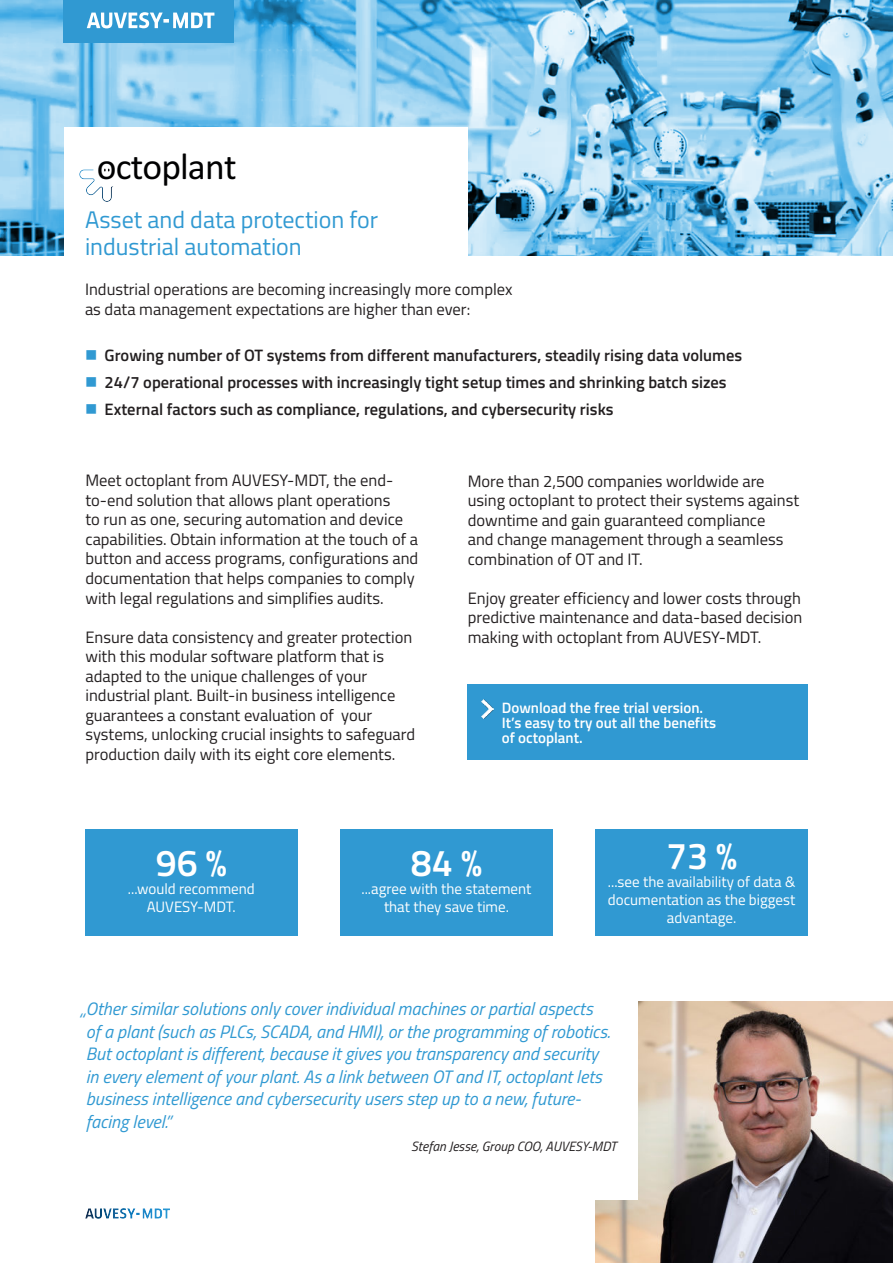
<style>
.page{position:relative;width:893px;height:1263px;background:#fff}
.page>*{position:absolute;margin:0;border:0;box-sizing:border-box;transform-origin:0 0}
.t1{font:600 37.5px "Titillium Web";color:#fff}
.t2{font:37.5px "Calibri";letter-spacing:-.025em;color:#000001}
.t3{font:24px/27px "Titillium Web";color:#3099d2}
.t4{font:italic 18px/22.5px "Titillium Web";color:#3099d2}
.t5{font:16.5px/19.5px "Titillium Web";color:#231f20}
.t6{font:600 16.5px "Titillium Web";color:#231f20}
.t7{font:15px/18px "Titillium Web";color:#fff;text-align:center}
.t8{font:600 15px/15px "Titillium Web";color:#fff}
.t9{font:italic 13.5px "Titillium Web";color:#231f20}
.s1{color:#3099d2}
</style>
<div class="page">
<img style="left:595px;top:1001px;width:298px;height:262px">
<div style="left:56px;top:974px;width:582px;height:225px;background:#fff"></div>
<img style="left:1px;top:1px;width:891px;height:254px">
<div style="left:64px;top:128px;width:404px;height:148px;background:#fff"></div>
<div style="left:85px;top:829px;width:213px;height:106px;background:#3099d2"></div>
<div style="left:340px;top:829px;width:213px;height:106px;background:#3099d2"></div>
<div style="left:595px;top:829px;width:213px;height:106px;background:#3099d2"></div>
<div style="left:468px;top:685px;width:340px;height:75px;background:#3099d2"></div>
<img style="left:481px;top:699px;width:12px;height:19px">
<svg style="left:85px;top:1208px;width:85px;height:11px"></svg>
<svg style="left:79px;top:169px;width:34px;height:33px"></svg>
<div style="left:64px;top:0;width:170px;height:43px;background:#3099d2"></div>
<svg style="left:87px;top:12px;width:127px;height:16px"></svg>
<h1 class="t2" style="left:97px;top:153px;width:141px">octoplant</h1>
<h2 class="t3" style="left:85px;top:208px;width:295px">Asset and data protection for industrial automation</h2>
<p class="t5" style="left:85px;top:281px;width:429px">Industrial operations are becoming increasingly more complex as data management expectations are higher than ever:</p>
<p class="t6" style="left:85px;top:349px;width:659px"><span class="s1">■</span> Growing number of OT systems from different manufacturers, steadily rising data volumes</p>
<p class="t6" style="left:85px;top:376px;width:643px"><span class="s1">■</span> 24/7 operational processes with increasingly tight setup times and shrinking batch sizes</p>
<p class="t6" style="left:85px;top:403px;width:530px"><span class="s1">■</span> External factors such as compliance, regulations, and cybersecurity risks</p>
<p class="t5" style="left:85px;top:473px;width:334px">Meet octoplant from AUVESY-MDT, the end&shy;to-end solution that allows plant operations<br>to run as one, securing automation and device capabilities. Obtain information at the touch of a button and access programs, configurations and documentation that helps companies to comply with legal regulations and simplifies audits.</p>
<p class="t5" style="left:85px;top:629px;width:331px">Ensure data consistency and greater protection with this modular software platform that is adapted to the unique challenges of your industrial plant. Built-in business intelligence guarantees a constant evaluation of your systems, unlocking crucial insights to safeguard production daily with its eight core elements.</p>
<p class="t5" style="left:468px;top:473px;width:333px">More than 2,500 companies worldwide are using octoplant to protect their systems against downtime and gain guaranteed compliance<br>and change management through a seamless combination of OT and IT.</p>
<p class="t5" style="left:468px;top:590px;width:336px;text-align:justify">Enjoy greater efficiency and lower costs through predictive maintenance and data-based decision making with octoplant from AUVESY-MDT.</p>
<p class="t8" style="left:502px;top:702px;width:216px">Download the free trial version.<br>It’s easy to try out all the benefits of octoplant.</p>
<h1 class="t1" style="left:156px;top:849px;width:73px">96 %</h1>
<p class="t7" style="left:128px;top:881px;width:128px">...would recommend<br>AUVESY-MDT.</p>
<h1 class="t1" style="left:411px;top:849px;width:73px">84 %</h1>
<p class="t7" style="left:361px;top:881px;width:171px">...agree with the statement that they save time.</p>
<h1 class="t1" style="left:666px;top:842px;width:73px">73 %</h1>
<p class="t7" style="left:608px;top:874px;width:189px">...see the availability of data &amp; documentation as the biggest advantage.</p>
<p class="t4" style="left:81px;top:999px;width:531px">„Other similar solutions only cover individual machines or partial aspects of a plant (such as PLCs, SCADA, and HMI), or the programming of robotics.<br>But octoplant is different, because it gives you transparency and security<br>in every element of your plant. As a link between OT and IT, octoplant lets business intelligence and cybersecurity users step up to a new, future&shy;facing level.”</p>
<p class="t9" style="left:411px;top:1140px;width:207px">Stefan Jesse, Group COO, AUVESY-MDT</p>
</div>
